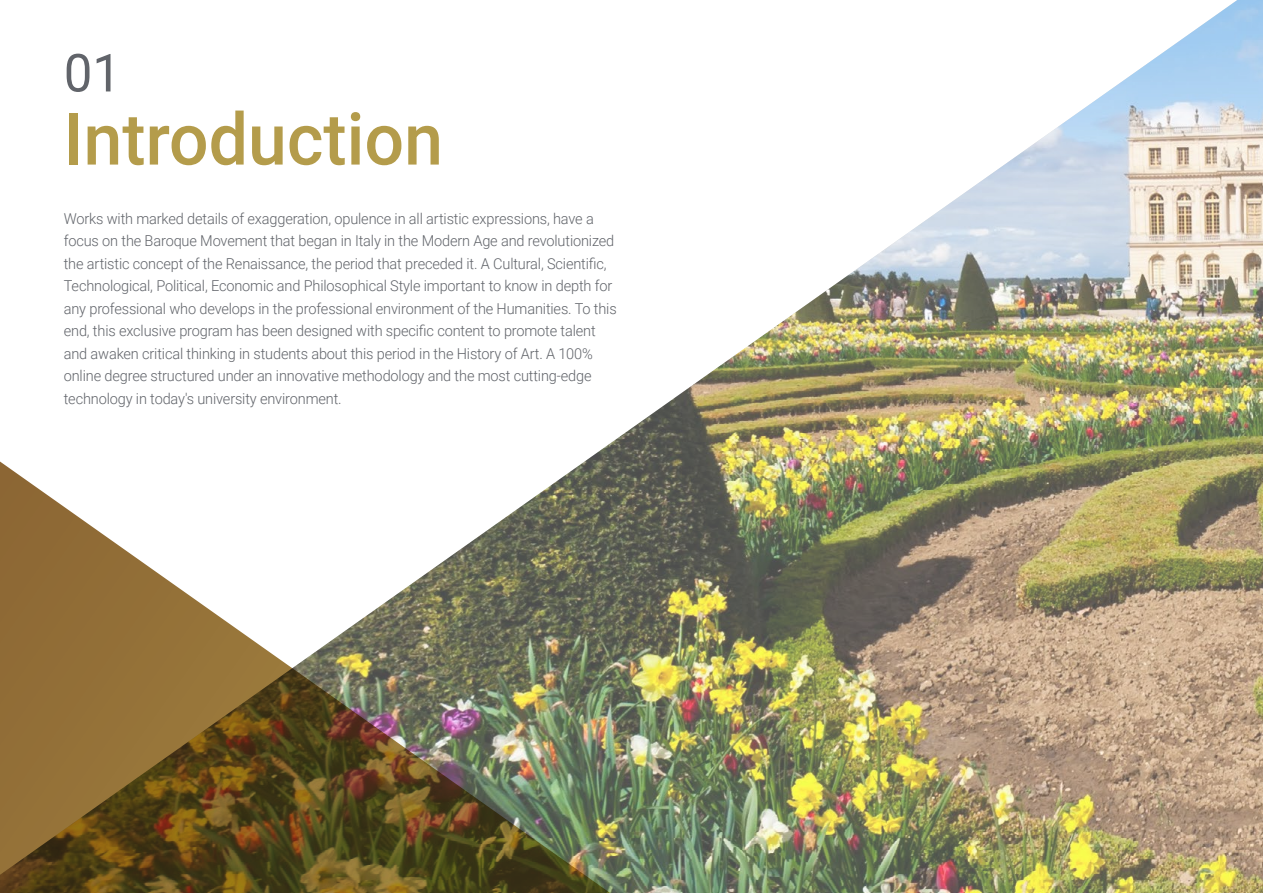
<style>
.page{position:relative;width:1263px;height:893px;background:#fff}
.page>*{position:absolute;margin:0;border:0;box-sizing:border-box;transform-origin:0 0}
.t1{font:500 72px "Roboto";color:#b49c4b}
.t2{font:52.5px "Roboto";color:#61646a}
.t3{font:300 15px/22.5px "Roboto";letter-spacing:-.01em;color:#61646a}
</style>
<div class="page">
<img style="left:606px;top:0;width:657px;height:893px">
<img style="left:0;top:446px;width:640px;height:447px">
<h2 class="t2" style="left:64px;top:36px;width:59px">01</h2>
<h1 class="t1" style="left:64px;top:89px;width:381px">Introduction</h1>
<p class="t3" style="left:64px;top:207px;width:554px">Works with marked details of exaggeration, opulence in all artistic expressions, have a focus on the Baroque Movement that began in Italy in the Modern Age and revolutionized the artistic concept of the Renaissance, the period that preceded it. A Cultural, Scientific, Technological, Political, Economic and Philosophical Style important to know in depth for any professional who develops in the professional environment of the Humanities. To this end, this exclusive program has been designed with specific content to promote talent and awaken critical thinking in students about this period in the History of Art. A 100% online degree structured under an innovative methodology and the most cutting-edge technology in today's university environment.</p>
</div>
